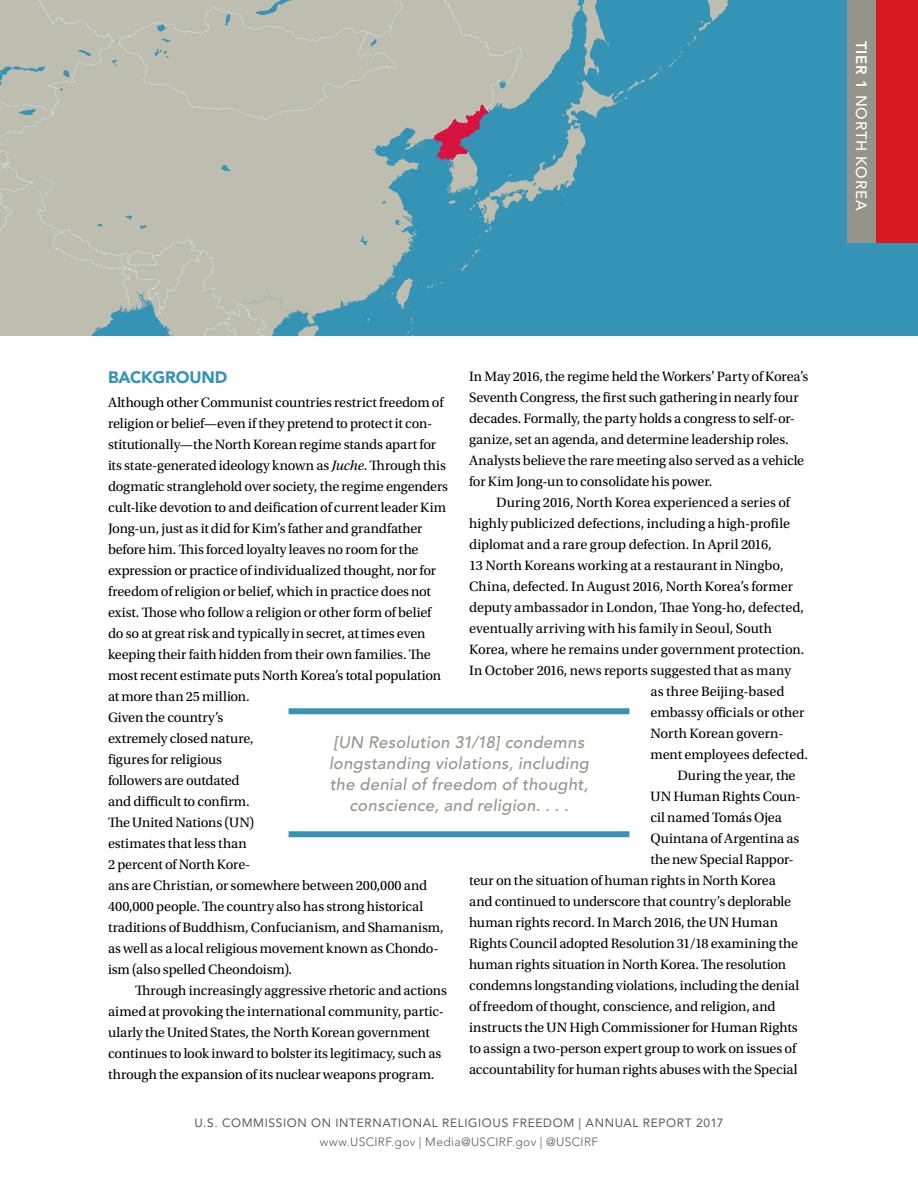
<style>
.page{position:relative;width:918px;height:1188px;background:#fff}
.page>*{position:absolute;margin:0;border:0;box-sizing:border-box;transform-origin:0 0}
.t1{font:italic 500 16.5px/21px "Avenir LT Std";letter-spacing:.02em;color:#94948b;text-align:center}
.t2{font:900 16.5px "Avenir LT Std";letter-spacing:-.005em;color:#3593b5}
.t3{font:500 15px "Avenir LT Std";letter-spacing:.05em;color:#fff}
.t4{font:14.25px/21px "Utopia Std";letter-spacing:-.01em;color:#000}
.t5{font:14.25px "Utopia Std";letter-spacing:.01em;color:#000}
.t6{font:12px "Avenir LT Std";letter-spacing:.055em;color:#58595b}
.t7{font:300 12px "Avenir LT Std";letter-spacing:.03em;color:#58595b}
.s1{font-weight:800}
.s2{font-style:italic}
</style>
<div class="page">
<div style="left:0;top:0;width:918px;height:336px;background:#3593b5"></div>
<svg style="left:668px;top:0;width:180px;height:112px"></svg>
<svg style="left:0;top:0;width:662px;height:336px"></svg>
<div style="left:851px;top:0;width:67px;height:243px;background:#d71920"></div>
<div style="left:848px;top:0;width:28px;height:243px;background:#94948b"></div>
<div style="left:289px;top:708px;width:340px;height:6px;background:#3593b5"></div>
<div style="left:289px;top:831px;width:340px;height:6px;background:#3593b5"></div>
<p class="t3" style="left:870px;top:41px;width:171px;rotate:90deg"><span class="s1">TIER 1</span> NORTH KOREA</p>
<p class="t4" style="left:469px;top:366px;width:341px">In May 2016, the regime held the Workers’ Party of Korea’s Seventh Congress, the first such gathering in nearly four decades. Formally, the party holds a congress to self-or&shy;ganize, set an agenda, and determine leadership roles.<br>Analysts believe the rare meeting also served as a vehicle for Kim Jong-un to consolidate his power.</p>
<p class="t4" style="left:496px;top:492px;width:295px">During 2016, North Korea experienced a series of</p>
<p class="t4" style="left:469px;top:513px;width:322px">highly publicized defections, including a high-profile</p>
<p class="t4" style="left:469px;top:534px;width:304px">diplomat and a rare group defection. In April 2016,</p>
<p class="t4" style="left:469px;top:555px;width:316px">13 North Koreans working at a restaurant in Ningbo,</p>
<p class="t4" style="left:469px;top:576px;width:325px">China, defected. In August 2016, North Korea’s former</p>
<p class="t4" style="left:469px;top:597px;width:336px">deputy ambassador in London, Thae Yong-ho, defected,</p>
<p class="t5" style="left:469px;top:621px;width:304px">eventually arriving with his family in Seoul, South</p>
<p class="t4" style="left:469px;top:639px;width:337px">Korea, where he remains under government protection.</p>
<p class="t4" style="left:469px;top:660px;width:323px">In October 2016, news reports suggested that as many</p>
<p class="t4" style="left:650px;top:681px;width:136px">as three Beijing-based</p>
<p class="t4" style="left:650px;top:702px;width:155px">embassy officials or other</p>
<p class="t4" style="left:650px;top:723px;width:135px">North Korean govern-</p>
<p class="t4" style="left:650px;top:744px;width:159px">ment employees defected.</p>
<p class="t4" style="left:677px;top:765px;width:120px">During the year, the</p>
<p class="t4" style="left:650px;top:786px;width:152px">UN Human Rights Coun-</p>
<p class="t4" style="left:650px;top:807px;width:133px">cil named Tomás Ojea</p>
<p class="t4" style="left:650px;top:828px;width:151px">Quintana of Argentina as</p>
<p class="t4" style="left:650px;top:849px;width:145px">the new Special Rappor-</p>
<p class="t4" style="left:469px;top:870px;width:308px">teur on the situation of human rights in North Korea</p>
<p class="t4" style="left:469px;top:891px;width:323px">and continued to underscore that country’s deplorable</p>
<p class="t4" style="left:469px;top:912px;width:311px">human rights record. In March 2016, the UN Human</p>
<p class="t4" style="left:469px;top:933px;width:330px">Rights Council adopted Resolution 31/18 examining the</p>
<p class="t4" style="left:469px;top:954px;width:318px">human rights situation in North Korea. The resolution</p>
<p class="t4" style="left:469px;top:975px;width:332px">condemns longstanding violations, including the denial</p>
<p class="t4" style="left:469px;top:996px;width:308px">of freedom of thought, conscience, and religion, and</p>
<p class="t4" style="left:469px;top:1017px;width:330px">instructs the UN High Commissioner for Human Rights</p>
<p class="t4" style="left:469px;top:1038px;width:328px">to assign a two-person expert group to work on issues of</p>
<p class="t4" style="left:469px;top:1059px;width:330px">accountability for human rights abuses with the Special</p>
<p class="t2" style="left:108px;top:367px;width:121px">BACKGROUND</p>
<p class="t4" style="left:108px;top:392px;width:342px">Although other Communist countries restrict freedom of religion or belief—even if they pretend to protect it con&shy;stitutionally—the North Korean regime stands apart for its state-generated ideology known as <span class="s2">Juche</span>. Through this dogmatic stranglehold over society, the regime engenders cult-like devotion to and deification of current leader Kim Jong-un, just as it did for Kim’s father and grandfather before him. This forced loyalty leaves no room for the expression or practice of individualized thought, nor for freedom of religion or belief, which in practice does not exist. Those who follow a religion or other form of belief do so at great risk and typically in secret, at times even keeping their faith hidden from their own families. The most recent estimate puts North Korea’s total population at more than 25 million.<br>Given the country’s<br>extremely closed nature,<br>figures for religious<br>followers are outdated<br>and difficult to confirm.<br>The United Nations (UN)<br>estimates that less than<br>2 percent of North Kore-<br>ans are Christian, or somewhere between 200,000 and 400,000 people. The country also has strong historical traditions of Buddhism, Confucianism, and Shamanism, as well as a local religious movement known as Chondo&shy;ism (also spelled Cheondoism).</p>
<p class="t4" style="left:108px;top:980px;width:341px;text-indent:27px">Through increasingly aggressive rhetoric and actions aimed at provoking the international community, partic&shy;ularly the United States, the North Korean government continues to look inward to bolster its legitimacy, such as through the expansion of its nuclear weapons program.</p>
<p class="t1" style="left:329px;top:732px;width:261px">[UN Resolution 31/18] condemns longstanding violations, including the denial of freedom of thought, conscience, and religion. . . .</p>
<p class="t6" style="left:194px;top:1116px;width:531px">U.S. COMMISSION ON INTERNATIONAL RELIGIOUS FREEDOM | ANNUAL REPORT 2017</p>
<p class="t7" style="left:320px;top:1135px;width:280px">www.USCIRF.gov | Media@USCIRF.gov | @USCIRF</p>
</div>
